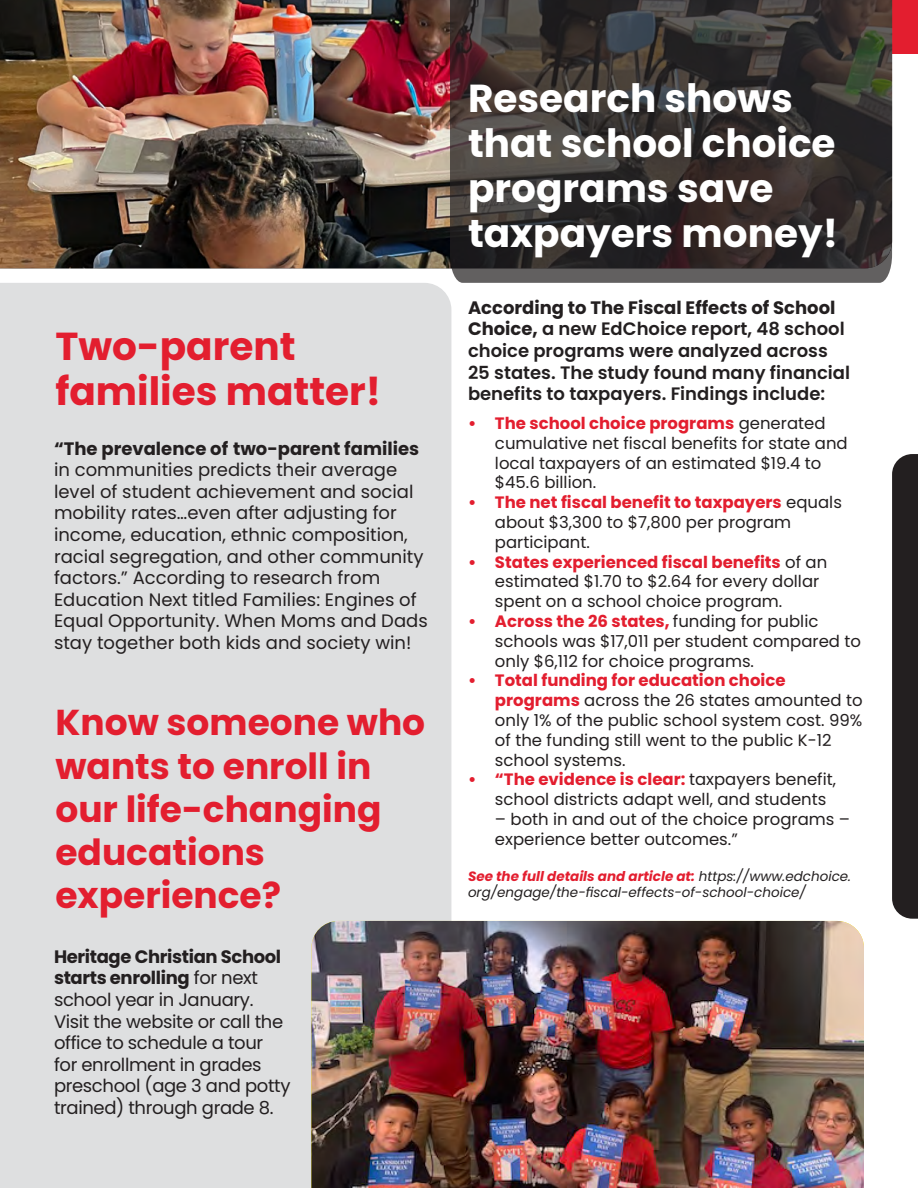
<style>
.page{position:relative;width:918px;height:1188px;background:#fff}
.page>*{position:absolute;margin:0;border:0;box-sizing:border-box;transform-origin:0 0}
.t1{font:700 39px/45px "Poppins";color:#fff}
.t2{font:700 39px/45px "Poppins";color:#e31e2f}
.t3{font:700 36px/43.2px "Poppins";color:#e31e2f}
.t4{font:18px/21.6px "Poppins";color:#231f20}
.t5{font:18px/21.6px "Poppins";letter-spacing:-.02em;color:#231f20}
.t6{font:600 18px/21.6px "Poppins";color:#231f20}
.t7{font:700 18px "Poppins";color:#231f20}
.t8{font:16.5px/19.8px "Poppins";color:#231f20}
.t9{font:italic 13.5px/16.2px "Poppins";color:#231f20}
.s1{font-weight:700}
.s2{font-weight:700;color:#e31e2f}
</style>
<div class="page">
<div style="left:0;top:283px;width:451px;height:905px;background:#dedfe0"></div>
<div style="left:0;top:0;width:918px;height:54px;background:#e31e2f"></div>
<img style="left:0;top:0;width:450px;height:268px">
<img style="left:311px;top:921px;width:553px;height:267px">
<svg style="left:450px;top:0;width:442px;height:283px;background:#393433"></svg>
<div style="left:892px;top:454px;width:26px;height:465px;background:#231f20"></div>
<h1 class="t2" style="left:55px;top:324px;width:327px">Two-parent families matter!</h1>
<p class="t7" style="left:54px;top:438px;width:367px">“The prevalence of two-parent families</p>
<p class="t4" style="left:54px;top:459px;width:375px">in communities predicts their average level of student achievement and social mobility rates…even after adjusting for income, education, ethnic composition, racial segregation, and other community factors.” According to research from Education Next titled Families: Engines of Equal Opportunity. When Moms and Dads stay together both kids and society win!</p>
<h2 class="t3" style="left:55px;top:701px;width:371px">Know someone who wants to enroll in our life-changing educations experience?</h2>
<p class="t5" style="left:54px;top:946px;width:238px"><span class="s1">Heritage Christian School starts enrolling</span> for next school year in January.<br>Visit the website or call the office to schedule a tour for enrollment in grades preschool (age 3 and potty trained) through grade 8.</p>
<h1 class="t1" style="left:468px;top:76px;width:371px">Research shows that school choice programs save taxpayers money!</h1>
<p class="t6" style="left:468px;top:297px;width:384px"><span class="s1">According to The Fiscal Effects of School Choice,</span> a new EdChoice report, 48 school choice programs were analyzed across 25 states. The study found many financial benefits to taxpayers. Findings include:</p>
<p class="t8" style="left:495px;top:413px;width:354px;text-indent:-27px"><span class="s2">• The school choice programs</span> generated cumulative net fiscal benefits for state and local taxpayers of an estimated $19.4 to $45.6 billion.</p>
<p class="t8" style="left:495px;top:493px;width:348px;text-indent:-27px"><span class="s2">• The net fiscal benefit to taxpayers</span> equals about $3,300 to $7,800 per program participant.</p>
<p class="t8" style="left:495px;top:552px;width:334px;text-indent:-27px"><span class="s2">• States experienced fiscal benefits</span> of an estimated $1.70 to $2.64 for every dollar spent on a school choice program.</p>
<p class="t8" style="left:495px;top:611px;width:368px;text-indent:-27px"><span class="s2">• Across the 26 states,</span> funding for public schools was $17,011 per student compared to only $6,112 for choice programs.</p>
<p class="t8" style="left:495px;top:671px;width:369px;text-indent:-27px"><span class="s2">• Total funding for education choice programs</span> across the 26 states amounted to only 1% of the public school system cost. 99% of the funding still went to the public K-12 school systems.</p>
<p class="t8" style="left:495px;top:770px;width:343px;text-indent:-27px"><span class="s2">• “The evidence is clear:</span> taxpayers benefit, school districts adapt well, and students</p>
<p class="t8" style="left:495px;top:809px;width:357px">– both in and out of the choice programs – experience better outcomes.”</p>
<p class="t9" style="left:468px;top:868px;width:385px"><span class="s2">See the full details and article at:</span> https://www.edchoice. org/engage/the-fiscal-effects-of-school-choice/</p>
</div>
